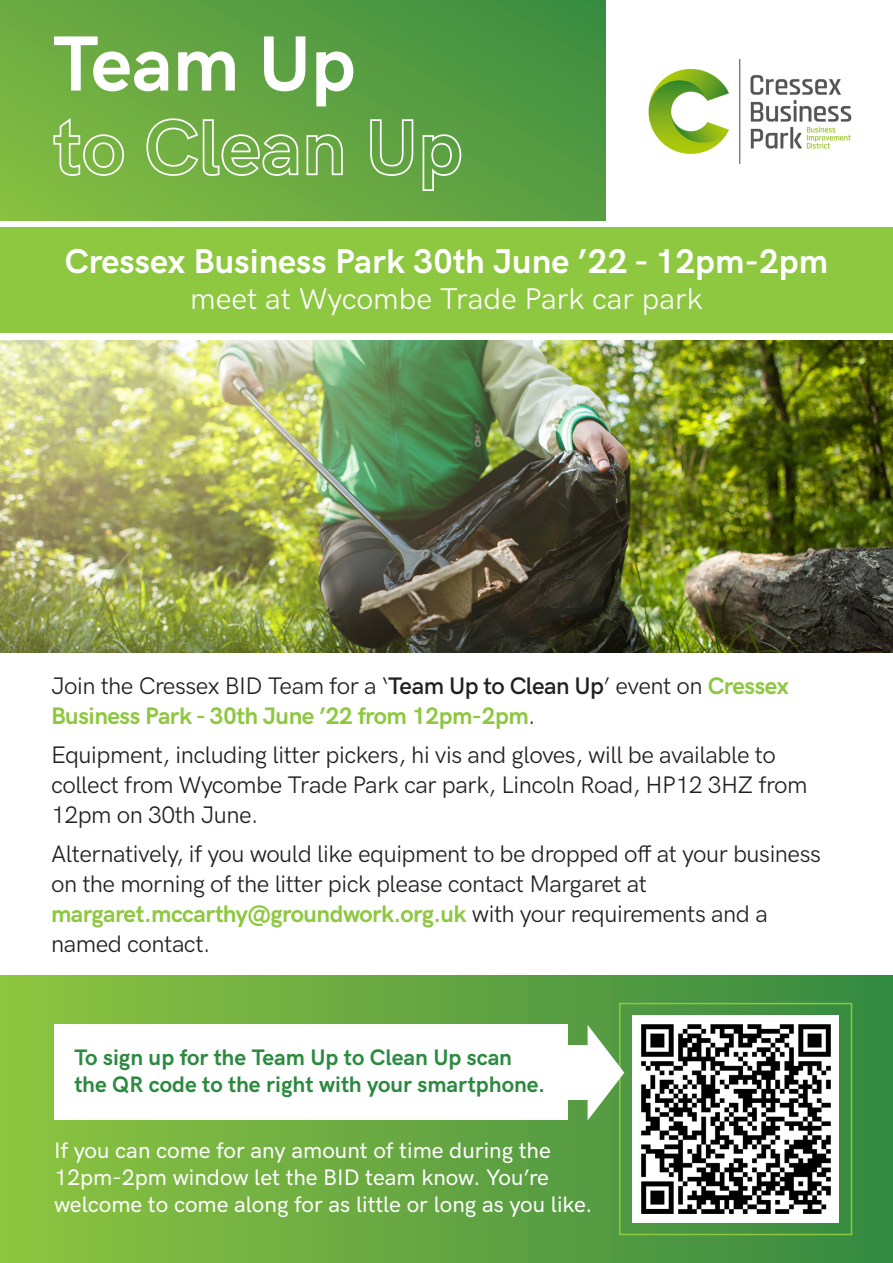
<style>
.page{position:relative;width:893px;height:1263px;background:#fff}
.page>*{position:absolute;margin:0;border:0;box-sizing:border-box;transform-origin:0 0}
.t1{font:700 34.5px "HK Grotesk";color:#fff}
.t2{font:30px "HK Grotesk";color:#fff}
.t3{font:24px/30px "HK Grotesk";letter-spacing:-.02em;color:#231f20}
.t4{font:700 24px/30px "HK Grotesk";letter-spacing:-.02em;color:#8ec740}
.t5{font:500 22.5px/27px "HK Grotesk";color:#fff}
.t6{font:700 22.5px/27px "HK Grotesk";color:#2c8940}
.s1{font-weight:400;color:#231f20}
.s2{font-weight:600;color:#231f20}
.s3{font-weight:700;color:#8ec740}
</style>
<div class="page">
<svg style="left:0;top:0;width:606px;height:220px;background:#5da241"></svg>
<svg style="left:54px;top:36px;width:114px;height:55px"></svg>
<svg style="left:178px;top:51px;width:57px;height:40px"></svg>
<svg style="left:264px;top:36px;width:41px;height:55px"></svg>
<svg style="left:316px;top:51px;width:37px;height:55px"></svg>
<svg style="left:52px;top:116px;width:410px;height:76px;background:#7bb455"></svg>
<div style="left:0;top:228px;width:893px;height:105px;background:#8ec740"></div>
<div style="left:0;top:976px;width:893px;height:287px;background:linear-gradient(to right,#8dc340,#398a45)"></div>
<img style="left:632px;top:1015px;width:207px;height:207px">
<div style="left:619px;top:1003px;width:233px;height:232px;border:2px solid #8ec740"></div>
<div style="left:54px;top:1024px;width:514px;height:95px;background:#fff"></div>
<svg style="left:588px;top:1025px;width:36px;height:95px"></svg>
<div style="left:553px;top:1045px;width:43px;height:55px;background:#fff"></div>
<img style="left:648px;top:58px;width:204px;height:106px">
<img style="left:0;top:340px;width:893px;height:313px">
<p class="t1" style="left:65px;top:235px;width:765px">Cressex Business Park 30th June ’22 - 12pm-2pm</p>
<p class="t2" style="left:190px;top:276px;width:514px">meet at Wycombe Trade Park car park</p>
<p class="t4" style="left:51px;top:669px;width:739px"><span class="s1">Join the Cressex BID Team for a ‘</span><span class="s2">Team Up to Clean Up</span><span class="s1">’ event on</span> Cressex<br>Business Park - 30th June ’22 from 12pm-2pm<span class="s1">.</span></p>
<p class="t3" style="left:51px;top:738px;width:758px">Equipment, including litter pickers, hi vis and gloves, will be available to collect from Wycombe Trade Park car park, Lincoln Road, HP12 3HZ from<br>12pm on 30th June.</p>
<p class="t3" style="left:51px;top:837px;width:771px">Alternatively, if you would like equipment to be dropped off at your business on the morning of the litter pick please contact Margaret at <span class="s3">margaret.mccarthy@groundwork.org.uk</span> with your requirements and a named contact.</p>
<p class="t6" style="left:74px;top:1042px;width:472px">To sign up for the Team Up to Clean Up scan the QR code to the right with your smartphone.</p>
<p class="t5" style="left:54px;top:1134px;width:540px">If you can come for any amount of time during the<br>12pm-2pm window let the BID team know. You’re welcome to come along for as little or long as you like.</p>
</div>
